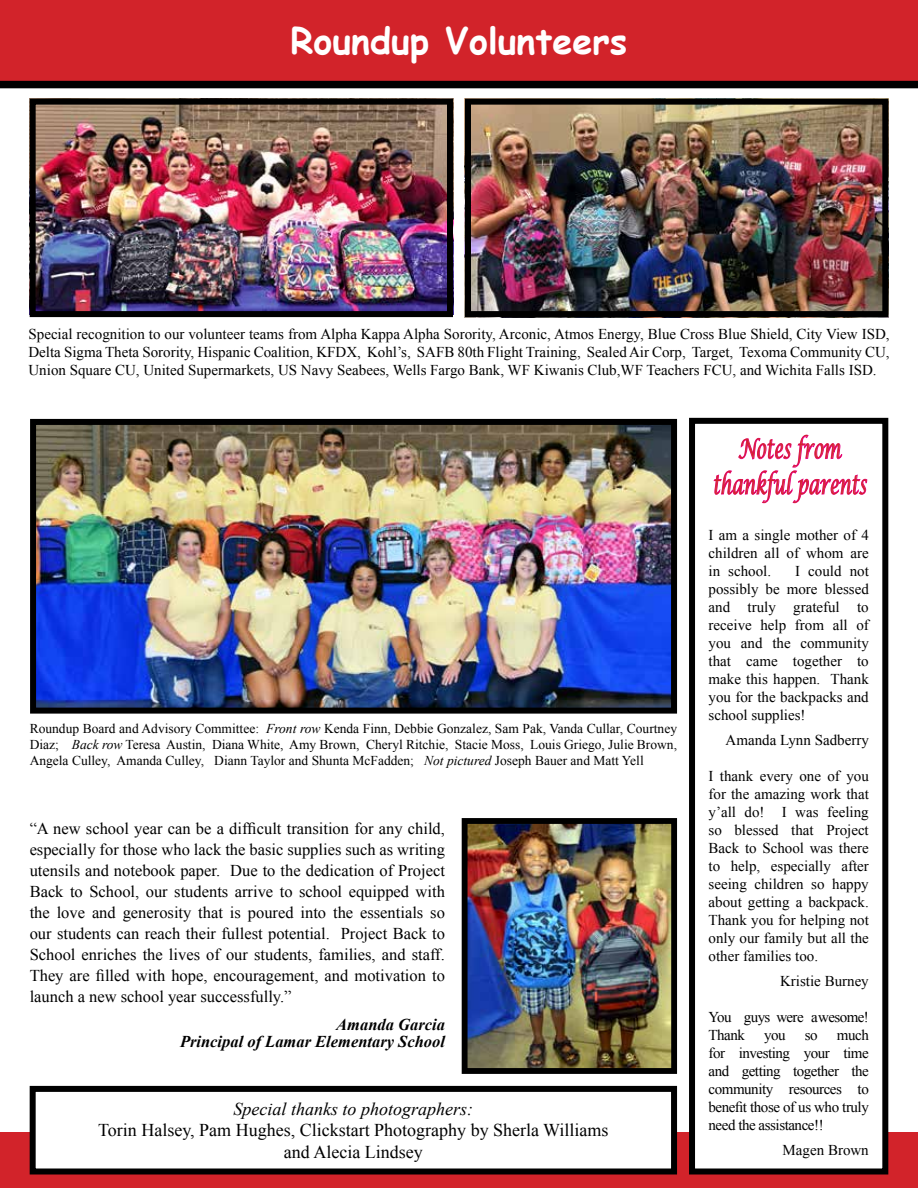
<style>
.page{position:relative;width:918px;height:1188px;background:#fff}
.page>*{position:absolute;margin:0;border:0;box-sizing:border-box;transform-origin:0 0}
.t1{font:700 36px "Comic Sans MS";color:#fff}
.t2{font:italic 27px/35.5px "Lucida Calligraphy";color:#d2232a;text-align:center;scale:.64 1}
.t3{font:18px/21.6px "Times New Roman";color:#000;text-align:center}
.t4{font:italic 18px "Times New Roman";color:#000}
.t5{font:16.5px/21px "Times New Roman";color:#000;text-align:justify}
.t6{font:italic 700 16.5px/16.8px "Times New Roman";color:#000;text-align:right}
.t7{font:15px/18px "Times New Roman";color:#000;text-align:justify}
.t8{font:15px/18px "Times New Roman";letter-spacing:-.04em;color:#000}
.t9{font:13.5px/16.2px "Times New Roman";color:#000;text-align:justify}
.s1{font-style:italic}
</style>
<div class="page">
<div style="left:0;top:1132px;width:918px;height:56px;background:#d2232a"></div>
<div style="left:33px;top:1089px;width:641px;height:83px;background:#fff"></div>
<div style="left:30px;top:1086px;width:647px;height:88px;border:6px solid #000"></div>
<img style="left:37px;top:106px;width:409px;height:204px">
<div style="left:30px;top:99px;width:423px;height:218px;border:6px solid #000"></div>
<img style="left:472px;top:106px;width:409px;height:204px">
<div style="left:465px;top:99px;width:423px;height:218px;border:6px solid #000"></div>
<svg style="left:0;top:0;width:918px;height:89px;background:#c02128"></svg>
<img style="left:37px;top:426px;width:633px;height:281px">
<div style="left:30px;top:419px;width:647px;height:295px;border:6px solid #000"></div>
<div style="left:692px;top:421px;width:193px;height:751px;background:#fff"></div>
<div style="left:689px;top:418px;width:199px;height:756px;border:6px solid #000"></div>
<svg style="left:713px;top:435px;width:155px;height:68px"></svg>
<img style="left:469px;top:825px;width:201px;height:242px">
<div style="left:462px;top:818px;width:215px;height:256px;border:6px solid #000"></div>
<h1 class="t1" style="left:291px;top:14px;width:338px">Roundup Volunteers</h1>
<p class="t7" style="left:28px;top:325px;width:863px">Special recognition to our volunteer teams from Alpha Kappa Alpha Sorority, Arconic, Atmos Energy, Blue Cross Blue Shield, City View ISD, Delta Sigma Theta Sorority, Hispanic Coalition, KFDX, Kohl’s, SAFB 80th Flight Training, Sealed Air Corp, Target, Texoma Community CU, Union Square CU, United Supermarkets, US Navy Seabees, Wells Fargo Bank, WF Kiwanis Club,WF Teachers FCU, and Wichita Falls ISD.</p>
<p class="t9" style="left:30px;top:720px;width:649px">Roundup Board and Advisory Committee: <span class="s1">Front row</span> Kenda Finn, Debbie Gonzalez, Sam Pak, Vanda Cullar, Courtney Diaz; <span class="s1">Back row</span> Teresa Austin, Diana White, Amy Brown, Cheryl Ritchie, Stacie Moss, Louis Griego, Julie Brown, Angela Culley, Amanda Culley, Diann Taylor and Shunta McFadden; <span class="s1">Not pictured</span> Joseph Bauer and Matt Yell</p>
<p class="t5" style="left:30px;top:817px;width:417px">“A new school year can be a difficult transition for any child, especially for those who lack the basic supplies such as writing utensils and notebook paper. Due to the dedication of Project Back to School, our students arrive to school equipped with the love and generosity that is poured into the essentials so our students can reach their fullest potential. Project Back to School enriches the lives of our students, families, and staff.<br>They are filled with hope, encouragement, and motivation to launch a new school year successfully.”</p>
<p class="t6" style="left:180px;top:1016px;width:266px">Amanda Garcia<br>Principal of Lamar Elementary School</p>
<p class="t4" style="left:234px;top:1096px;width:241px">Special thanks to photographers:</p>
<p class="t3" style="left:98px;top:1119px;width:512px">Torin Halsey, Pam Hughes, Clickstart Photography by Sherla Williams and Alecia Lindsey</p>
<h2 class="t2" style="left:712px;top:432px;width:242px">Notes from thankful parents</h2>
<p class="t7" style="left:709px;top:526px;width:162px">I am a single mother of 4 children all of whom are in school.</p>
<p class="t7" style="left:709px;top:562px;width:162px;text-indent:87px">I could not possibly be more blessed and truly grateful to receive help from all of you and the community that came together to make this happen. Thank you for the backpacks and school supplies!</p>
<p class="t7" style="left:726px;top:731px;width:145px">Amanda Lynn Sadberry</p>
<p class="t7" style="left:709px;top:767px;width:162px">I thank every one of you for the amazing work that y’all do! I was feeling so blessed that Project Back to School was there to help, especially after seeing children so happy about getting a backpack.<br>Thank you for helping not only our family but all the other families too.</p>
<p class="t7" style="left:780px;top:972px;width:90px">Kristie Burney</p>
<p class="t8" style="left:709px;top:1008px;width:162px">You guys were awesome!<br>Thank</p>
<p class="t7" style="left:709px;top:1026px;width:162px;text-indent:128px">much for investing your time and getting together the community resources to benefit those of us who truly need the assistance!!</p>
<p class="t7" style="left:783px;top:1141px;width:88px">Magen Brown</p>
<p class="t7" style="left:764px;top:1026px;width:23px">you</p>
<p class="t7" style="left:805px;top:1026px;width:14px">so</p>
</div>
